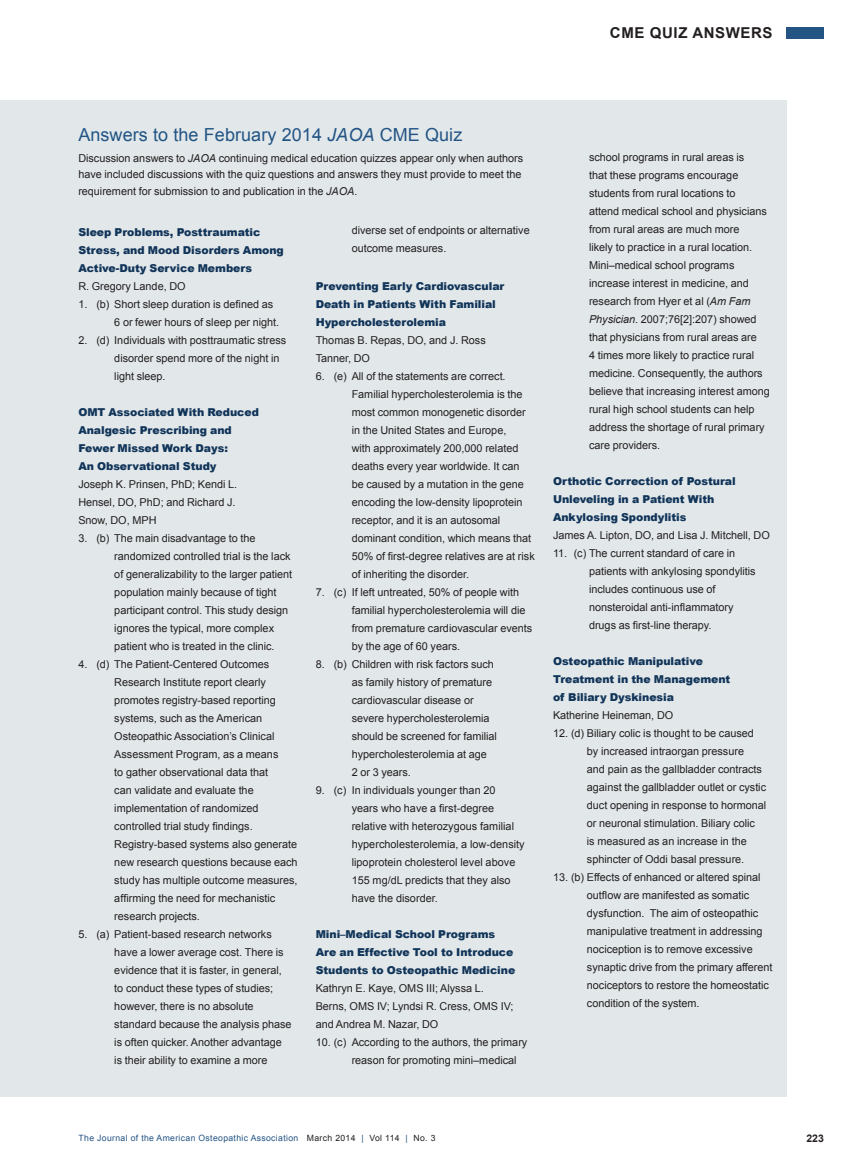
<style>
.page{position:relative;width:851px;height:1175px;background:#fff}
.page>*{position:absolute;margin:0;border:0;box-sizing:border-box;transform-origin:0 0}
.subhead{font:18px "Arial";letter-spacing:.005em;color:#235484}
.section_head{font:700 15px "Arial";letter-spacing:.04em;color:#231f20}
.cme_body{font:10.8px/18px "Arial";letter-spacing:-.005em;color:#231f20}
.cme_title{font:900 10.8px/18px "Arial";letter-spacing:-.005em;color:#113459}
.t1{font:700 10.5px "Arial";color:#231f20}
.t2{font:8.7px "Arial";letter-spacing:.04em;color:#235484}
.s1{font-style:italic}
.s2{color:#231f20}
</style>
<div class="page">
<div style="left:786px;top:27px;width:38px;height:11px;background:#235484"></div>
<div style="left:0;top:100px;width:786px;height:996px;background:#e2e8ea"></div>
<p class="section_head" style="left:610px;top:23px;width:164px">CME QUIZ ANSWERS</p>
<p class="subhead" style="left:78px;top:122px;width:385px">Answers to the February 2014 <span class="s1">JAOA</span> CME Quiz</p>
<p class="cme_body" style="left:78px;top:150px;width:446px;line-height:16.5px">Discussion answers to <span class="s1">JAOA</span> continuing medical education quizzes appear only when authors have included discussions with the quiz questions and answers they must provide to meet the requirement for submission to and publication in the <span class="s1">JAOA</span>.</p>
<p class="cme_title" style="left:78px;top:223px;width:207px">Sleep Problems, Posttraumatic<br>Stress, and Mood Disorders Among<br>Active-Duty Service Members</p>
<p class="cme_body" style="left:78px;top:277px;width:109px">R. Gregory Lande, DO</p>
<p class="cme_body" style="left:114px;top:295px;width:166px;text-indent:-36px">1. (b) Short sleep duration is defined as<br>6 or fewer hours of sleep per night.</p>
<p class="cme_body" style="left:114px;top:331px;width:173px;text-indent:-36px">2. (d) Individuals with posttraumatic stress disorder spend more of the night in light sleep.</p>
<p class="cme_title" style="left:78px;top:403px;width:182px">OMT Associated With Reduced<br>Analgesic Prescribing and<br>Fewer Missed Work Days:<br>An Observational Study</p>
<p class="cme_body" style="left:78px;top:475px;width:160px">Joseph K. Prinsen, PhD; Kendi L.<br>Hensel, DO, PhD; and Richard J.<br>Snow, DO, MPH</p>
<p class="cme_body" style="left:114px;top:529px;width:179px;text-indent:-36px">3. (b) The main disadvantage to the randomized controlled trial is the lack of generalizability to the larger patient population mainly because of tight participant control. This study design ignores the typical, more complex patient who is treated in the clinic.</p>
<p class="cme_body" style="left:114px;top:655px;width:185px;text-indent:-36px">4. (d) The Patient-Centered Outcomes Research Institute report clearly promotes registry-based reporting systems, such as the American Osteopathic Association’s Clinical Assessment Program, as a means<br>to gather observational data that<br>can validate and evaluate the implementation of randomized controlled trial study findings.<br>Registry-based systems also generate new research questions because each study has multiple outcome measures, affirming the need for mechanistic research projects.</p>
<p class="cme_body" style="left:114px;top:925px;width:179px;text-indent:-36px">5. (a) Patient-based research networks have a lower average cost. There is evidence that it is faster, in general, to conduct these types of studies; however, there is no absolute standard because the analysis phase is often quicker. Another advantage is their ability to examine a more</p>
<p class="cme_body" style="left:351px;top:222px;width:179px">diverse set of endpoints or alternative outcome measures.</p>
<p class="cme_title" style="left:316px;top:277px;width:190px">Preventing Early Cardiovascular<br>Death in Patients With Familial<br>Hypercholesterolemia</p>
<p class="cme_body" style="left:316px;top:331px;width:171px">Thomas B. Repas, DO, and J. Ross<br>Tanner, DO</p>
<p class="cme_body" style="left:351px;top:367px;width:185px;text-indent:-36px">6. (e) All of the statements are correct.<br>Familial hypercholesterolemia is the most common monogenetic disorder in the United States and Europe,<br>with approximately 200,000 related deaths every year worldwide. It can<br>be caused by a mutation in the gene encoding the low-density lipoprotein receptor, and it is an autosomal dominant condition, which means that 50% of first-degree relatives are at risk of inheriting the disorder.</p>
<p class="cme_body" style="left:351px;top:583px;width:182px;text-indent:-36px">7. (c) If left untreated, 50% of people with familial hypercholesterolemia will die from premature cardiovascular events by the age of 60 years.</p>
<p class="cme_body" style="left:351px;top:655px;width:147px;text-indent:-36px">8. (b) Children with risk factors such as family history of premature cardiovascular disease or severe hypercholesterolemia should be screened for familial hypercholesterolemia at age<br>2 or 3 years.</p>
<p class="cme_body" style="left:351px;top:781px;width:174px;text-indent:-36px">9. (c) In individuals younger than 20 years who have a first-degree relative with heterozygous familial hypercholesterolemia, a low-density lipoprotein cholesterol level above 155 mg/dL predicts that they also have the disorder.</p>
<p class="cme_title" style="left:316px;top:925px;width:201px">Mini–Medical School Programs<br>Are an Effective Tool to Introduce<br>Students to Osteopathic Medicine</p>
<p class="cme_body" style="left:316px;top:979px;width:199px">Kathryn E. Kaye, OMS III; Alyssa L.<br>Berns, OMS IV; Lyndsi R. Cress, OMS IV; and Andrea M. Nazar, DO</p>
<p class="cme_body" style="left:351px;top:1033px;width:177px;text-indent:-36px">10. (c) According to the authors, the primary reason for promoting mini–medical</p>
<p class="cme_body" style="left:589px;top:148px;width:182px">school programs in rural areas is<br>that these programs encourage students from rural locations to<br>attend medical school and physicians from rural areas are much more<br>likely to practice in a rural location.<br>Mini–medical school programs increase interest in medicine, and research from Hyer et al (<span class="s1">Am Fam Physician</span>. 2007;76[2]:207) showed that physicians from rural areas are<br>4 times more likely to practice rural medicine. Consequently, the authors believe that increasing interest among rural high school students can help address the shortage of rural primary care providers.</p>
<p class="cme_title" style="left:553px;top:472px;width:184px">Orthotic Correction of Postural<br>Unleveling in a Patient With<br>Ankylosing Spondylitis</p>
<p class="cme_body" style="left:553px;top:526px;width:218px">James A. Lipton, DO, and Lisa J. Mitchell, DO</p>
<p class="cme_body" style="left:589px;top:544px;width:168px;text-indent:-36px">11. (c) The current standard of care in patients with ankylosing spondylitis includes continuous use of nonsteroidal anti-inflammatory drugs as first-line therapy.</p>
<p class="cme_title" style="left:553px;top:652px;width:179px">Osteopathic Manipulative<br>Treatment in the Management of Biliary Dyskinesia</p>
<p class="cme_body" style="left:553px;top:706px;width:122px">Katherine Heineman, DO</p>
<p class="cme_body" style="left:587px;top:724px;width:181px;text-indent:-34px">12. (d) Biliary colic is thought to be caused by increased intraorgan pressure<br>and pain as the gallbladder contracts against the gallbladder outlet or cystic duct opening in response to hormonal or neuronal stimulation. Biliary colic<br>is measured as an increase in the sphincter of Oddi basal pressure.</p>
<p class="cme_body" style="left:587px;top:868px;width:187px;text-indent:-34px">13. (b) Effects of enhanced or altered spinal outflow are manifested as somatic dysfunction. The aim of osteopathic manipulative treatment in addressing nociception is to remove excessive synaptic drive from the primary afferent nociceptors to restore the homeostatic condition of the system.</p>
<p class="t2" style="left:79px;top:1132px;width:358px">The Journal of the American Osteopathic Association <span class="s2">March 2014</span> | <span class="s2">Vol 114</span> | <span class="s2">No. 3</span></p>
<p class="t1" style="left:806px;top:1131px;width:19px">223</p>
</div>
